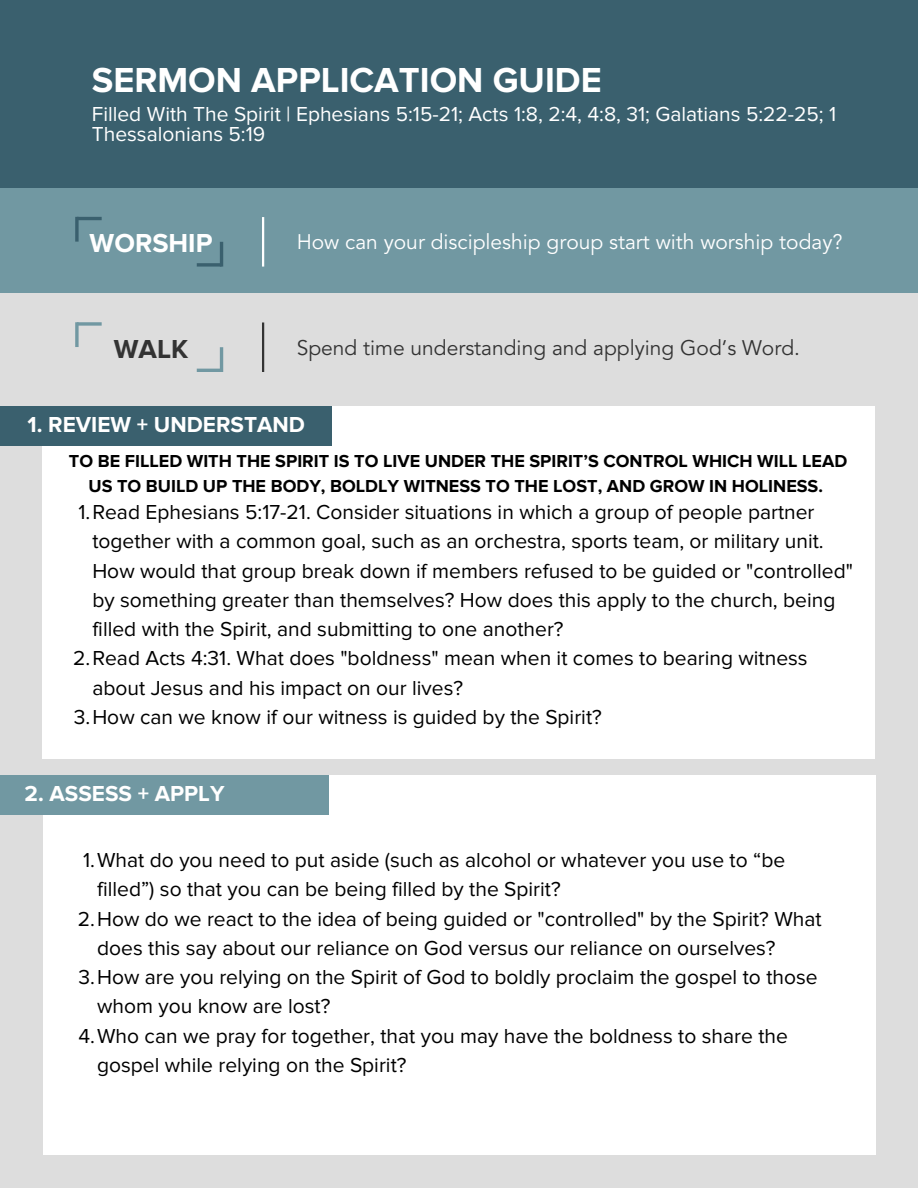
<style>
.page{position:relative;width:918px;height:1188px;background:#ddd}
.page>*{position:absolute;margin:0;border:0;box-sizing:border-box;transform-origin:0 0}
.t1{font:700 36px "Proxima Nova";color:#fff}
.t2{font:700 27px "Proxima Nova";color:#fff}
.t3{font:700 27px "Proxima Nova";color:#333}
.t4{font:700 22.5px "Proxima Nova";color:#fff}
.t5{font:21px/29.2px "Proxima Nova";color:#000}
.t6{font:21px/20.2px "Proxima Nova";color:#fff}
.t7{font:21px "Avenir LT Std";color:#fff}
.t8{font:21px "Avenir LT Std";color:#333}
.t9{font:700 18px/24.8px "Proxima Nova";color:#000;text-align:center}
</style>
<div class="page">
<div style="left:0;top:0;width:918px;height:189px;background:#3a606e"></div>
<div style="left:0;top:188px;width:918px;height:107px;background:#7198a2"></div>
<hr style="left:77px;top:217px;width:25px;height:3px;background:#3a606e">
<svg style="left:75px;top:217px;width:4px;height:25px"></svg>
<svg style="left:197px;top:263px;width:23px;height:4px"></svg>
<hr style="left:220px;top:242px;width:3px;height:25px;background:#3a606e">
<hr style="left:262px;top:217px;width:2px;height:50px;background:#fff">
<div style="left:0;top:294px;width:918px;height:107px;background:#ddd"></div>
<svg style="left:79px;top:322px;width:23px;height:4px"></svg>
<svg style="left:75px;top:322px;width:4px;height:25px"></svg>
<hr style="left:197px;top:369px;width:25px;height:3px;background:#7198a2">
<hr style="left:220px;top:347px;width:3px;height:25px;background:#7198a2">
<hr style="left:262px;top:322px;width:2px;height:50px;background:#333">
<div style="left:42px;top:406px;width:832px;height:353px;background:#fff"></div>
<div style="left:43px;top:775px;width:832px;height:380px;background:#fff"></div>
<div style="left:0;top:406px;width:331px;height:40px;background:#3a606e"></div>
<div style="left:0;top:775px;width:328px;height:40px;background:#7198a2"></div>
<p class="t1" style="left:92px;top:59px;width:511px">SERMON APPLICATION GUIDE</p>
<p class="t6" style="left:92px;top:104px;width:746px">Filled With The Spirit | Ephesians 5:15-21; Acts 1:8, 2:4, 4:8, 31; Galatians 5:22-25; 1<br>Thessalonians 5:19</p>
<p class="t2" style="left:90px;top:227px;width:124px">WORSHIP</p>
<p class="t7" style="left:297px;top:233px;width:547px">How can your discipleship group start with worship today?</p>
<p class="t3" style="left:114px;top:333px;width:76px">WALK</p>
<p class="t8" style="left:297px;top:339px;width:505px">Spend time understanding and applying God’s Word.</p>
<p class="t4" style="left:28px;top:411px;width:279px">1. REVIEW + UNDERSTAND</p>
<p class="t9" style="left:69px;top:449px;width:780px">TO BE FILLED WITH THE SPIRIT IS TO LIVE UNDER THE SPIRIT’S CONTROL WHICH WILL LEAD<br>US TO BUILD UP THE BODY, BOLDLY WITNESS TO THE LOST, AND GROW IN HOLINESS.</p>
<p class="t5" style="left:92px;top:498px;width:762px;text-indent:-14px">1.Read Ephesians 5:17-21. Consider situations in which a group of people partner together with a common goal, such as an orchestra, sports team, or military unit.<br>How would that group break down if members refused to be guided or "controlled" by something greater than themselves? How does this apply to the church, being filled with the Spirit, and submitting to one another?</p>
<p class="t5" style="left:92px;top:644px;width:717px;text-indent:-19px">2.Read Acts 4:31. What does "boldness" mean when it comes to bearing witness about Jesus and his impact on our lives?</p>
<p class="t5" style="left:74px;top:703px;width:530px">3.How can we know if our witness is guided by the Spirit?</p>
<p class="t4" style="left:25px;top:780px;width:201px">2. ASSESS + APPLY</p>
<p class="t5" style="left:97px;top:846px;width:690px;text-indent:-14px">1.What do you need to put aside (such as alcohol or whatever you use to “be filled”) so that you can be being filled by the Spirit?</p>
<p class="t5" style="left:97px;top:904px;width:726px;text-indent:-19px">2.How do we react to the idea of being guided or "controlled" by the Spirit? What does this say about our reliance on God versus our reliance on ourselves?</p>
<p class="t5" style="left:97px;top:963px;width:722px;text-indent:-19px">3.How are you relying on the Spirit of God to boldly proclaim the gospel to those whom you know are lost?</p>
<p class="t5" style="left:97px;top:1021px;width:692px;text-indent:-19px">4.Who can we pray for together, that you may have the boldness to share the gospel while relying on the Spirit?</p>
</div>
